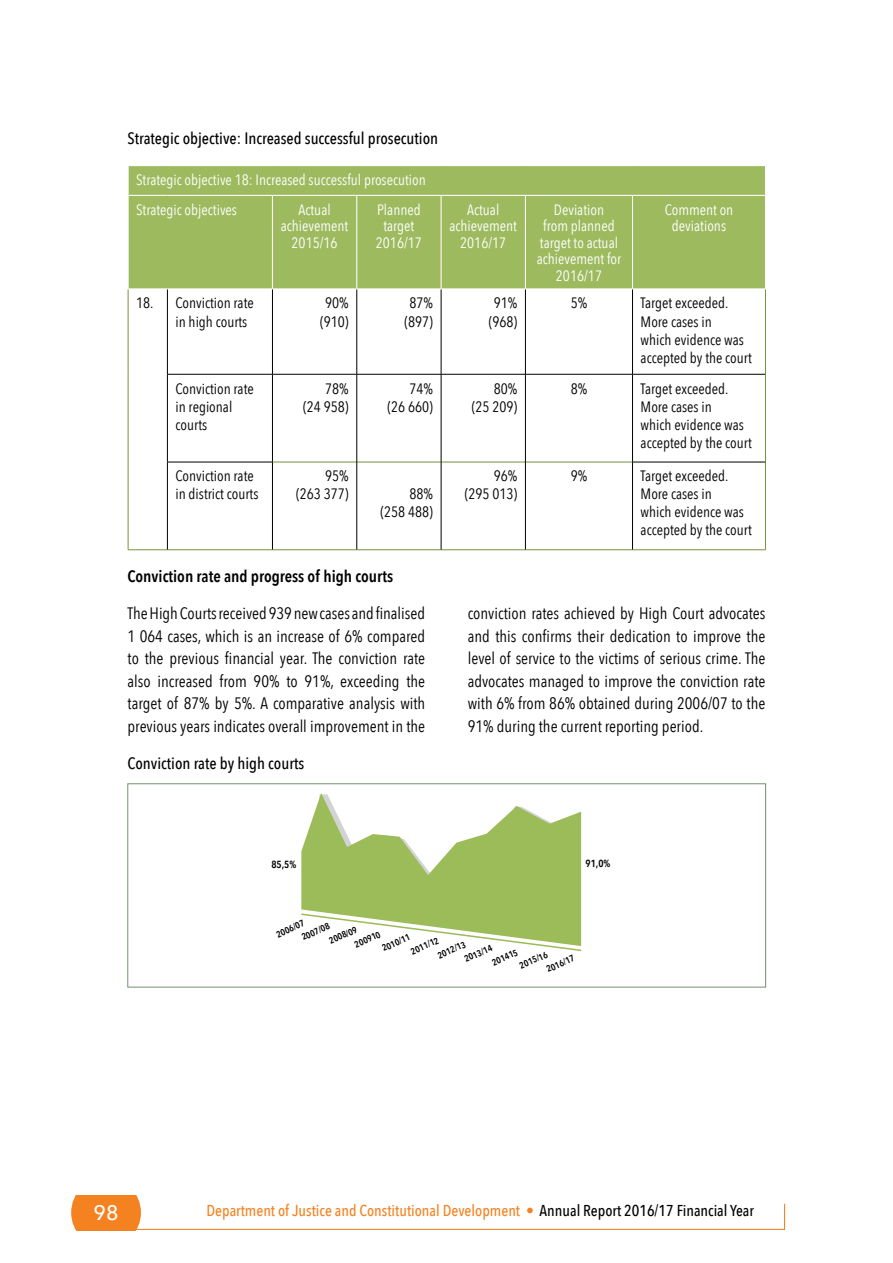
<style>
.page{position:relative;width:893px;height:1263px;background:#fff}
.page>*{position:absolute;margin:0;border:0;box-sizing:border-box;transform-origin:0 0}
.t1{font:500 21px "Avenir Next";color:#fff}
.t2{font:16.5px/22.5px "Avenir Next Condensed";color:#000;text-align:justify}
.t3{font:500 16.5px "Avenir Next Condensed";color:#000}
.t4{font:600 16.5px "Avenir Next Condensed";color:#000}
.t5{font:500 15.75px "Avenir Next Condensed";color:#f58220}
.t6{font:15px/18px "Avenir Next Condensed";color:#000}
.t7{font:15px/16.5px "Avenir Next Condensed";color:#fff;text-align:center}
.t8{font:600 10.35px "Avenir Next Condensed";color:#000}
.t9{font:600 9.15px/12.8px "Avenir Next Condensed";color:#000}
.s1{color:#000}
</style>
<div class="page">
<svg style="left:71px;top:1196px;width:715px;height:34px"></svg>
<div style="left:129px;top:166px;width:636px;height:122px;background:#9dba5f"></div>
<svg style="left:128px;top:166px;width:1px;height:29px"></svg>
<hr style="left:128px;top:195px;width:39px;height:1px;background:#fff">
<hr style="left:167px;top:195px;width:105px;height:1px;background:#fff">
<hr style="left:272px;top:195px;width:85px;height:1px;background:#fff">
<hr style="left:272px;top:196px;width:1px;height:92px;background:#fff">
<hr style="left:357px;top:195px;width:84px;height:1px;background:#fff">
<hr style="left:356px;top:196px;width:1px;height:92px;background:#fff">
<hr style="left:441px;top:195px;width:84px;height:1px;background:#fff">
<hr style="left:441px;top:196px;width:1px;height:92px;background:#fff">
<hr style="left:525px;top:195px;width:107px;height:1px;background:#fff">
<hr style="left:525px;top:196px;width:1px;height:92px;background:#fff">
<hr style="left:632px;top:195px;width:134px;height:1px;background:#fff">
<hr style="left:632px;top:196px;width:1px;height:92px;background:#fff">
<hr style="left:128px;top:289px;width:1px;height:85px;background:#76923c">
<hr style="left:128px;top:374px;width:1px;height:88px;background:#76923c">
<hr style="left:128px;top:462px;width:1px;height:88px;background:#76923c">
<hr style="left:128px;top:549px;width:39px;height:1px;background:#76923c">
<hr style="left:765px;top:289px;width:1px;height:85px;background:#76923c">
<hr style="left:765px;top:374px;width:1px;height:88px;background:#76923c">
<hr style="left:765px;top:462px;width:1px;height:88px;background:#76923c">
<hr style="left:167px;top:549px;width:105px;height:1px;background:#76923c">
<hr style="left:632px;top:549px;width:134px;height:1px;background:#76923c">
<hr style="left:273px;top:462px;width:84px;height:1px;background:#76923c">
<hr style="left:357px;top:462px;width:84px;height:1px;background:#76923c">
<hr style="left:441px;top:462px;width:84px;height:1px;background:#76923c">
<hr style="left:526px;top:462px;width:106px;height:1px;background:#76923c">
<hr style="left:272px;top:549px;width:85px;height:1px;background:#76923c">
<hr style="left:357px;top:549px;width:84px;height:1px;background:#76923c">
<hr style="left:441px;top:549px;width:84px;height:1px;background:#76923c">
<hr style="left:525px;top:549px;width:107px;height:1px;background:#76923c">
<hr style="left:167px;top:289px;width:1px;height:85px;background:#000">
<hr style="left:272px;top:289px;width:1px;height:85px;background:#000">
<hr style="left:357px;top:289px;width:1px;height:85px;background:#000">
<hr style="left:441px;top:289px;width:1px;height:85px;background:#000">
<hr style="left:525px;top:289px;width:1px;height:85px;background:#000">
<hr style="left:632px;top:289px;width:1px;height:85px;background:#000">
<hr style="left:167px;top:374px;width:1px;height:88px;background:#000">
<hr style="left:167px;top:374px;width:105px;height:1px;background:#000">
<hr style="left:272px;top:374px;width:1px;height:88px;background:#000">
<hr style="left:272px;top:374px;width:85px;height:1px;background:#000">
<hr style="left:357px;top:374px;width:1px;height:88px;background:#000">
<hr style="left:357px;top:374px;width:84px;height:1px;background:#000">
<hr style="left:441px;top:374px;width:1px;height:88px;background:#000">
<hr style="left:441px;top:374px;width:84px;height:1px;background:#000">
<hr style="left:525px;top:374px;width:1px;height:88px;background:#000">
<hr style="left:525px;top:374px;width:107px;height:1px;background:#000">
<hr style="left:632px;top:374px;width:1px;height:88px;background:#000">
<hr style="left:632px;top:374px;width:133px;height:1px;background:#000">
<hr style="left:167px;top:462px;width:1px;height:88px;background:#000">
<hr style="left:167px;top:462px;width:106px;height:1px;background:#000">
<hr style="left:272px;top:462px;width:1px;height:88px;background:#000">
<hr style="left:357px;top:462px;width:1px;height:88px;background:#000">
<hr style="left:441px;top:462px;width:1px;height:88px;background:#000">
<hr style="left:525px;top:462px;width:1px;height:88px;background:#000">
<hr style="left:632px;top:462px;width:1px;height:88px;background:#000">
<hr style="left:632px;top:462px;width:133px;height:1px;background:#000">
<svg style="left:301px;top:793px;width:281px;height:159px"></svg>
<div style="left:128px;top:783px;width:638px;height:204px;border:1px solid #70926f"></div>
<p class="t3" style="left:128px;top:128px;width:312px">Strategic objective: I ncreased successful prosecution</p>
<p class="t7" style="left:136px;top:165px;width:291px;line-height:29.7px;text-align:left">Strategic objective 18: Increased successful prosecution<br>Strategic objectives</p>
<p class="t7" style="left:281px;top:201px;width:69px">Actual achievement<br>2015/16</p>
<p class="t7" style="left:376px;top:201px;width:48px">Planned target<br>2016/17</p>
<p class="t7" style="left:449px;top:201px;width:69px">Actual achievement<br>2016/17</p>
<p class="t7" style="left:537px;top:201px;width:86px">Deviation<br>from planned target to actual achievement for<br>2016/17</p>
<p class="t7" style="left:665px;top:201px;width:70px">Comment on deviations</p>
<p class="t6" style="left:176px;top:294px;width:80px;text-indent:-39px">18. Conviction rate in high courts</p>
<p class="t6" style="left:320px;top:294px;width:30px;text-align:center">90% (910)</p>
<p class="t6" style="left:404px;top:294px;width:30px;text-align:center">87% (897)</p>
<p class="t6" style="left:489px;top:294px;width:30px;text-align:center">91% (968)</p>
<p class="t6" style="left:571px;top:294px;width:18px">5%</p>
<p class="t6" style="left:641px;top:294px;width:113px">Target exceeded.<br>More cases in<br>which evidence was accepted by the court</p>
<p class="t6" style="left:176px;top:379px;width:80px">Conviction rate in regional courts</p>
<p class="t6" style="left:303px;top:379px;width:47px;text-align:right">78%<br>(24 958)</p>
<p class="t6" style="left:387px;top:379px;width:47px;text-align:right">74%<br>(26 660)</p>
<p class="t6" style="left:472px;top:379px;width:47px;text-align:right">80%<br>(25 209)</p>
<p class="t6" style="left:571px;top:379px;width:18px">8%</p>
<p class="t6" style="left:641px;top:379px;width:113px">Target exceeded.<br>More cases in<br>which evidence was accepted by the court</p>
<p class="t6" style="left:176px;top:467px;width:84px">Conviction rate in district courts</p>
<p class="t6" style="left:296px;top:467px;width:54px;text-align:right">95%<br>(263 377)</p>
<p class="t6" style="left:465px;top:467px;width:54px;text-align:right">96%<br>(295 013)</p>
<p class="t6" style="left:571px;top:467px;width:18px">9%</p>
<p class="t6" style="left:641px;top:467px;width:113px">Target exceeded.<br>More cases in<br>which evidence was accepted by the court</p>
<p class="t6" style="left:380px;top:485px;width:54px;text-align:right">88%<br>(258 488)</p>
<p class="t4" style="left:128px;top:566px;width:267px">Conviction rate and progress of high courts</p>
<p class="t2" style="left:128px;top:602px;width:299px">The High Courts received 939 new cases and finalised 1 064 cases, which is an increase of 6% compared to the previous financial year. The conviction rate also increased from 90% to 91%, exceeding the target of 87% by 5%. A comparative analysis with previous years indicates overall improvement in the</p>
<p class="t2" style="left:468px;top:602px;width:299px">conviction rates achieved by High Court advocates and this confirms their dedication to improve the level of service to the victims of serious crime. The advocates managed to improve the conviction rate with 6% from 86% obtained during 2006/07 to the 91% during the current reporting period.</p>
<p class="t3" style="left:128px;top:753px;width:178px">Conviction rate by high courts</p>
<p class="t8" style="left:271px;top:858px;width:26px">85,5%</p>
<p class="t8" style="left:586px;top:857px;width:26px">91,0%</p>
<p class="t9" style="left:294px;top:920px;width:31px;text-indent:-22px;rotate:-24deg">2006/07<br>2007/08</p>
<p class="t9" style="left:327px;top:935px;width:31px;rotate:-24deg">2008/09</p>
<p class="t9" style="left:352px;top:939px;width:29px;rotate:-24deg">200910</p>
<p class="t9" style="left:380px;top:943px;width:31px;rotate:-24deg">2010/11</p>
<p class="t9" style="left:409px;top:946px;width:31px;rotate:-24deg">2011/12</p>
<p class="t9" style="left:435px;top:950px;width:31px;rotate:-24deg">2012/13</p>
<p class="t9" style="left:462px;top:953px;width:31px;rotate:-24deg">2013/14</p>
<p class="t9" style="left:490px;top:957px;width:29px;rotate:-24deg">201415</p>
<p class="t9" style="left:517px;top:960px;width:31px;rotate:-24deg">2015/16</p>
<p class="t9" style="left:544px;top:964px;width:31px;rotate:-24deg">2016/17</p>
<p class="t1" style="left:94px;top:1200px;width:26px">98</p>
<p class="t5" style="left:207px;top:1201px;width:549px">Department of Justice and Constitutional Development • <span class="s1">Annual Report 2016/17 Financial Year</span></p>
</div>
